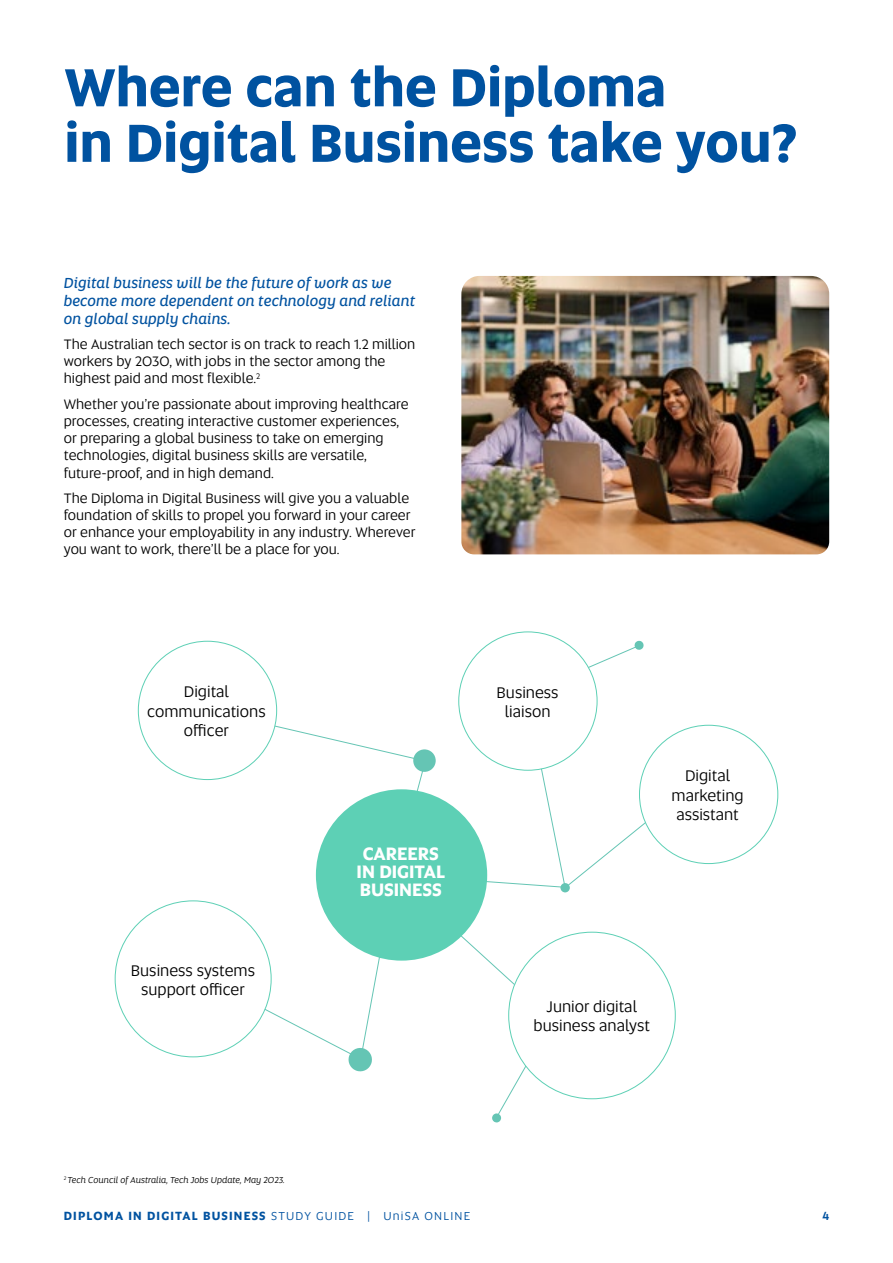
<style>
.page{position:relative;width:893px;height:1263px;background:#fff}
.page>*{position:absolute;margin:0;border:0;box-sizing:border-box;transform-origin:0 0}
.t1{font:700 54px/55.5px "Altis Uni SA";color:#0052a0}
.t2{font:700 18.15px/18.1px "Altis Uni SA";color:#fff;text-align:center}
.t3{font:16.05px/19.2px "Altis Uni SA";color:#000;text-align:center}
.t4{font:italic 15px/18px "Altis Uni SA";color:#0052a0}
.t5{font:14.25px/17.1px "Altis Uni SA";color:#000}
.t6{font:700 12px "Altis Uni SA";letter-spacing:.1em;color:#0052a0}
.t7{font:500 12px "Altis Uni SA";color:#0052a0}
.t8{font:italic 9px "Altis Uni SA";color:#000}
.s1{font-weight:400}
</style>
<div class="page">
<img style="left:461px;top:276px;width:368px;height:278px">
<div style="left:492px;top:1113px;width:9px;height:10px;background:#65c5b4;border-radius:50%"></div>
<svg style="left:206px;top:640px;width:475px;height:479px"></svg>
<div style="left:138px;top:641px;width:139px;height:138px;background:#fff;border-radius:50%"></div>
<div style="left:509px;top:932px;width:166px;height:167px;background:#fff;border-radius:50%"></div>
<div style="left:115px;top:901px;width:156px;height:156px;background:#fff;border-radius:50%"></div>
<div style="left:316px;top:789px;width:171px;height:172px;background:#5dd0b5;border-radius:50%"></div>
<h1 class="t1" style="left:64px;top:57px;width:734px">Where can the Diploma<br>in Digital Business take you?</h1>
<p class="t4" style="left:64px;top:273px;width:353px">Digital business will be the future of work as we become more dependent on technology and reliant on global supply chains.</p>
<p class="t5" style="left:64px;top:335px;width:353px">The Australian tech sector is on track to reach 1.2 million workers by 2030, with jobs in the sector among the highest paid and most flexible.<sup>2</sup></p>
<p class="t5" style="left:64px;top:395px;width:346px">Whether you’re passionate about improving healthcare processes, creating interactive customer experiences, or preparing a global business to take on emerging technologies, digital business skills are versatile, future-proof, and in high demand.</p>
<p class="t5" style="left:64px;top:489px;width:353px">The Diploma in Digital Business will give you a valuable foundation of skills to propel you forward in your career or enhance your employability in any industry. Wherever you want to work, there’ll be a place for you.</p>
<p class="t3" style="left:147px;top:682px;width:120px">Digital communications officer</p>
<p class="t3" style="left:131px;top:960px;width:126px">Business systems support officer</p>
<p class="t2" style="left:357px;top:844px;width:90px">CAREERS<br>IN DIGITAL<br>BUSINESS</p>
<p class="t3" style="left:497px;top:682px;width:63px">Business liaison</p>
<p class="t3" style="left:671px;top:766px;width:74px">Digital marketing assistant</p>
<p class="t3" style="left:534px;top:996px;width:118px">Junior digital business analyst</p>
<p class="t8" style="left:64px;top:1174px;width:223px"><sup>2</sup> Tech Council of Australia, Tech Jobs Update, May 2023.</p>
<p class="t6" style="left:64px;top:1207px;width:408px">DIPLOMA IN DIGITAL BUSINESS <span class="s1">STUDY GUIDE | UniSA ONLINE</span></p>
<p class="t7" style="left:822px;top:1207px;width:8px">4</p>
</div>
